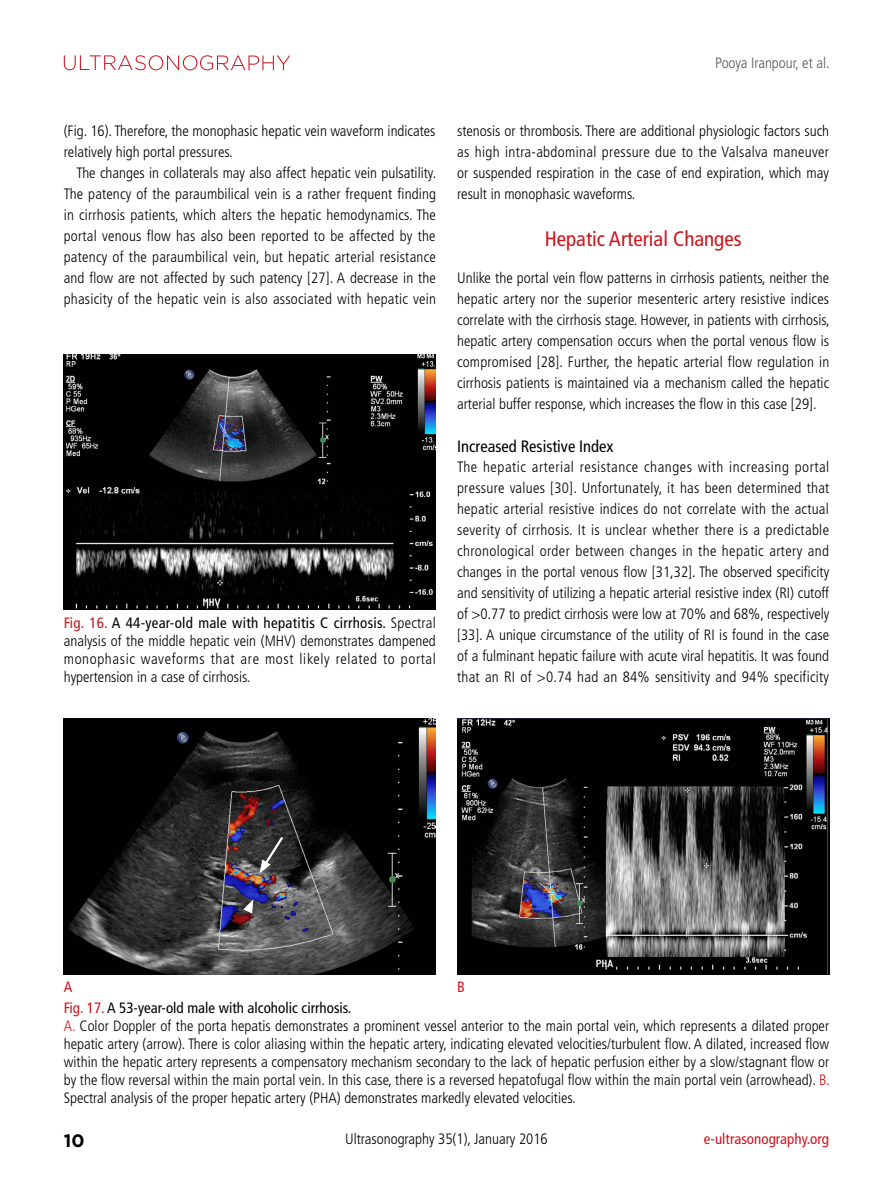
<style>
.page{position:relative;width:893px;height:1191px;background:#fff}
.page>*{position:absolute;margin:0;border:0;box-sizing:border-box;transform-origin:0 0}
.t1{font:condensed 21px "Frutiger LT Std";color:#d0131c}
.t2{font:700 18px "Gotham";color:#000}
.t3{font:condensed 16.5px "Frutiger LT Std";color:#000}
.t4{font:300 condensed 15px/21px "Frutiger LT Std";color:#000;text-align:justify}
.t5{font:condensed 15px "Frutiger LT Std";color:#d0131c}
.t6{font:300 condensed 15px "Frutiger LT Std";color:#5a5757}
.s1{font-weight:400;color:#d0131c}
.s2{font-weight:400}
.s3{color:#d0131c}
</style>
<div class="page">
<svg style="left:64px;top:55px;width:226px;height:15px"></svg>
<img style="left:64px;top:719px;width:372px;height:255px">
<img style="left:457px;top:719px;width:372px;height:255px">
<svg style="left:259px;top:834px;width:26px;height:39px"></svg>
<svg style="left:243px;top:899px;width:10px;height:14px"></svg>
<img style="left:64px;top:354px;width:372px;height:255px">
<p class="t4" style="left:64px;top:120px;width:373px">(Fig. 16). Therefore, the monophasic hepatic vein waveform indicates relatively high portal pressures.</p>
<p class="t4" style="left:64px;top:162px;width:374px;text-indent:13px">The changes in collaterals may also affect hepatic vein pulsatility.<br>The patency of the paraumbilical vein is a rather frequent finding in cirrhosis patients, which alters the hepatic hemodynamics. The portal venous flow has also been reported to be affected by the patency of the paraumbilical vein, but hepatic arterial resistance and flow are not affected by such patency [27]. A decrease in the phasicity of the hepatic vein is also associated with hepatic vein</p>
<p class="t4" style="left:64px;top:614px;width:374px;line-height:18px"><span class="s1">Fig. 16.</span> <span class="s2">A 44-year-old male with hepatitis C cirrhosis.</span> Spectral analysis of the middle hepatic vein (MHV) demonstrates dampened monophasic waveforms that are most likely related to portal hypertension in a case of cirrhosis.</p>
<p class="t6" style="left:715px;top:54px;width:116px">Pooya Iranpour, et al.</p>
<p class="t4" style="left:457px;top:120px;width:374px">stenosis or thrombosis. There are additional physiologic factors such as high intra-abdominal pressure due to the Valsalva maneuver or suspended respiration in the case of end expiration, which may result in monophasic waveforms.</p>
<h1 class="t1" style="left:545px;top:226px;width:198px">Hepatic Arterial Changes</h1>
<p class="t4" style="left:457px;top:267px;width:374px">Unlike the portal vein flow patterns in cirrhosis patients, neither the hepatic artery nor the superior mesenteric artery resistive indices correlate with the cirrhosis stage. However, in patients with cirrhosis, hepatic artery compensation occurs when the portal venous flow is compromised [28]. Further, the hepatic arterial flow regulation in cirrhosis patients is maintained via a mechanism called the hepatic arterial buffer response, which increases the flow in this case [29].</p>
<p class="t3" style="left:457px;top:437px;width:158px">Increased Resistive Index</p>
<p class="t4" style="left:457px;top:456px;width:374px">The hepatic arterial resistance changes with increasing portal pressure values [30]. Unfortunately, it has been determined that hepatic arterial resistive indices do not correlate with the actual severity of cirrhosis. It is unclear whether there is a predictable chronological order between changes in the hepatic artery and changes in the portal venous flow [31,32]. The observed specificity and sensitivity of utilizing a hepatic arterial resistive index (RI) cutoff of &gt;0.77 to predict cirrhosis were low at 70% and 68%, respectively [33]. A unique circumstance of the utility of RI is found in the case of a fulminant hepatic failure with acute viral hepatitis. It was found that an RI of &gt;0.74 had an 84% sensitivity and 94% specificity</p>
<p class="t5" style="left:64px;top:978px;width:10px">A</p>
<p class="t5" style="left:457px;top:978px;width:9px">B</p>
<p class="t4" style="left:64px;top:999px;width:767px;line-height:18px;text-align:left"><span class="s1">Fig. 17.</span> <span class="s2">A 53-year-old male with alcoholic cirrhosis.<br></span><span class="s3">A.</span> Color Doppler of the porta hepatis demonstrates a prominent vessel anterior to the main portal vein, which represents a dilated proper hepatic artery (arrow). There is color aliasing within the hepatic artery, indicating elevated velocities/turbulent flow. A dilated, increased flow within the hepatic artery represents a compensatory mechanism secondary to the lack of hepatic perfusion either by a slow/stagnant flow or by the flow reversal within the main portal vein. In this case, there is a reversed hepatofugal flow within the main portal vein (arrowhead). <span class="s3">B.<br></span>Spectral analysis of the proper hepatic artery (PHA) demonstrates markedly elevated velocities.</p>
<p class="t2" style="left:64px;top:1130px;width:22px">10</p>
<p class="t4" style="left:345px;top:1128px;width:204px">Ultrasonography 35(1), January 2016</p>
<p class="t5" style="left:704px;top:1130px;width:127px">e-ultrasonography.org</p>
</div>
